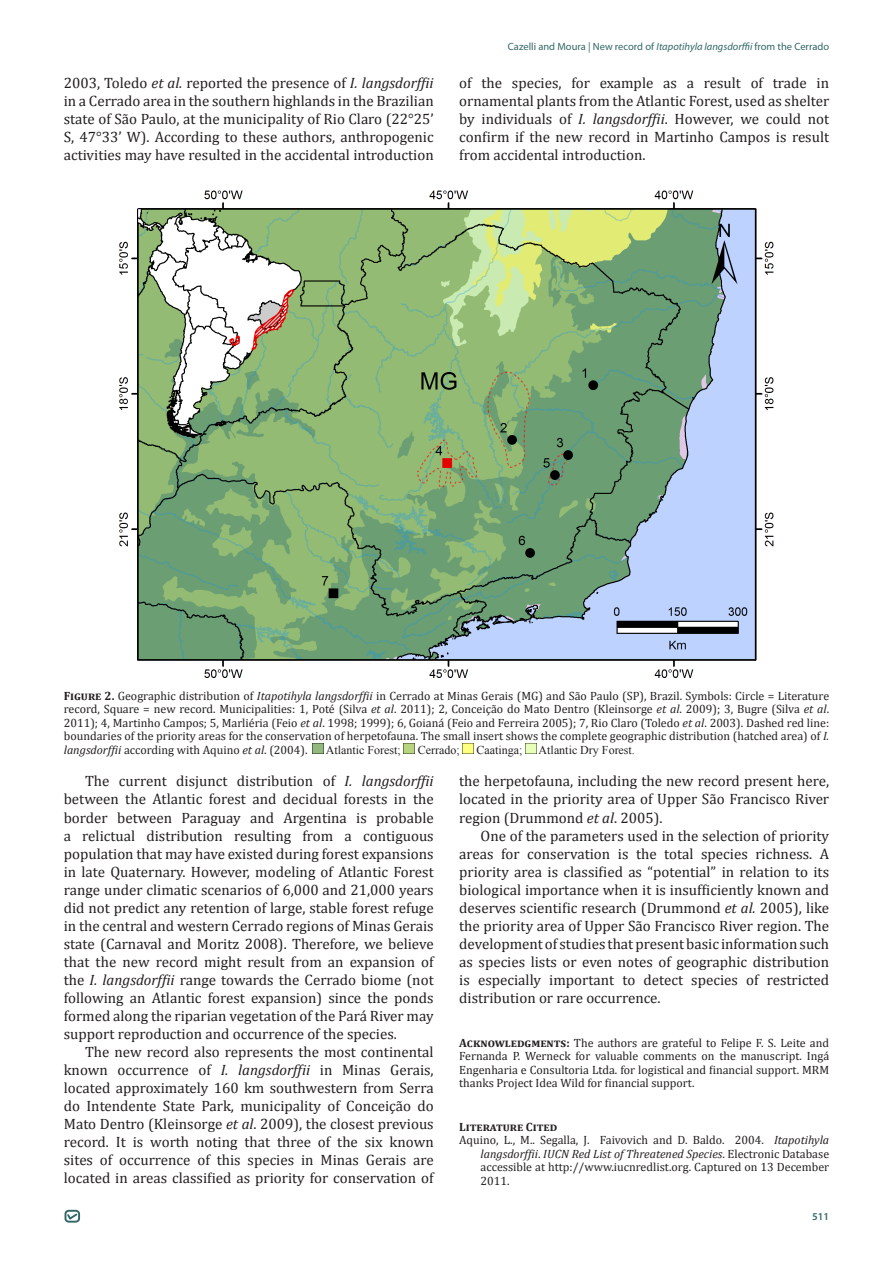
<style>
.page{position:relative;width:893px;height:1263px;background:#fff}
.page>*{position:absolute;margin:0;border:0;box-sizing:border-box;transform-origin:0 0}
.t1{font:15px/18px "Cambria";color:#231f20;text-align:justify}
.t2{font:12px/13.5px "Cambria";color:#231f20;text-align:justify}
.t3{font:12px "Times New Roman";color:#231f20}
.t4{font:700 12px "Cambria";color:#231f20}
.t5{font:10.5px "Myriad Pro";color:#336767}
.t6{font:600 10.5px "Myriad Pro";color:#336767}
.s1{font-style:italic}
.s2{font-weight:700}
</style>
<div class="page">
<div style="left:65px;top:1210px;width:15px;height:12px;border:2px solid #326667;border-radius:3px"></div>
<svg style="left:66px;top:1212px;width:13px;height:9px"></svg>
<img style="left:119px;top:190px;width:655px;height:488px">
<svg style="left:313px;top:743px;width:11px;height:11px"></svg>
<svg style="left:404px;top:743px;width:11px;height:11px"></svg>
<svg style="left:463px;top:743px;width:10px;height:11px"></svg>
<svg style="left:525px;top:743px;width:11px;height:11px"></svg>
<p class="t1" style="left:64px;top:74px;width:371px">2003, Toledo <span class="s1">et al.</span> reported the presence of <span class="s1">I. langsdorffii </span>in a Cerrado area in the southern highlands in the Brazilian state of São Paulo, at the municipality of Rio Claro (22°25’ S, 47°33’ W). According to these authors, anthropogenic activities may have resulted in the accidental introduction</p>
<p class="t5" style="left:508px;top:40px;width:323px">Cazelli and Moura | New record of <span class="s1">Itapotihyla langsdorffii</span> from the Cerrado</p>
<p class="t1" style="left:459px;top:74px;width:371px">of the species, for example as a result of trade in ornamental plants from the Atlantic Forest, used as shelter by individuals of <span class="s1">I. langsdorffii</span>. However, we could not confirm if the new record in Martinho Campos is result from accidental introduction.</p>
<p class="t2" style="left:64px;top:689px;width:767px"><span class="s2">Figure 2.</span> Geographic distribution of <span class="s1">Itapotihyla langsdorffii</span> in Cerrado at Minas Gerais (MG) and São Paulo (SP), Brazil. Symbols: Circle = Literature record, Square = new record. Municipalities: 1, Poté (Silva <span class="s1">et al</span>. 2011); 2, Conceição do Mato Dentro (Kleinsorge <span class="s1">et al</span>. 2009); 3, Bugre (Silva <span class="s1">et al</span>.<br>2011); 4, Martinho Campos; 5, Marliéria (Feio <span class="s1">et al</span>. 1998; 1999); 6, Goianá (Feio and Ferreira 2005); 7, Rio Claro (Toledo <span class="s1">et al</span>. 2003). Dashed red line: boundaries of the priority areas for the conservation of herpetofauna. The small insert shows the complete geographic distribution (hatched area) of <span class="s1">I. langsdorffii</span> according with Aquino <span class="s1">et al</span>. (2004).</p>
<p class="t3" style="left:326px;top:742px;width:76px">Atlantic Forest;</p>
<p class="t3" style="left:418px;top:742px;width:43px">Cerrado;</p>
<p class="t3" style="left:476px;top:742px;width:47px">Caatinga;</p>
<p class="t3" style="left:539px;top:742px;width:98px">Atlantic Dry Forest.</p>
<p class="t1" style="left:64px;top:772px;width:371px;text-indent:21px">The current disjunct distribution of <span class="s1">I. langsdorffii </span>between the Atlantic forest and decidual forests in the border between Paraguay and Argentina is probable a relictual distribution resulting from a contiguous population that may have existed during forest expansions in late Quaternary. However, modeling of Atlantic Forest range under climatic scenarios of 6,000 and 21,000 years did not predict any retention of large, stable forest refuge in the central and western Cerrado regions of Minas Gerais state (Carnaval and Moritz 2008). Therefore, we believe that the new record might result from an expansion of the <span class="s1">I. langsdorffii</span> range towards the Cerrado biome (not following an Atlantic forest expansion) since the ponds formed along the riparian vegetation of the Pará River may support reproduction and occurrence of the species.</p>
<p class="t1" style="left:64px;top:1042px;width:371px;text-indent:21px">The new record also represents the most continental known occurrence of <span class="s1">I. langsdorffii</span> in Minas Gerais, located approximately 160 km southwestern from Serra do Intendente State Park, municipality of Conceição do Mato Dentro (Kleinsorge <span class="s1">et al</span>. 2009), the closest previous record. It is worth noting that three of the six known sites of occurrence of this species in Minas Gerais are located in areas classified as priority for conservation of</p>
<p class="t1" style="left:459px;top:772px;width:371px">the herpetofauna, including the new record present here, located in the priority area of Upper São Francisco River region (Drummond <span class="s1">et al</span>. 2005).</p>
<p class="t1" style="left:459px;top:826px;width:371px;text-indent:21px">One of the parameters used in the selection of priority areas for conservation is the total species richness. A priority area is classified as “potential” in relation to its biological importance when it is insufficiently known and deserves scientific research (Drummond <span class="s1">et al.</span> 2005), like the priority area of Upper São Francisco River region. The development of studies that present basic information such as species lists or even notes of geographic distribution is especially important to detect species of restricted distribution or rare occurrence.</p>
<p class="t2" style="left:459px;top:1036px;width:371px"><span class="s2">Acknowledgments:</span> The authors are grateful to Felipe F. S. Leite and Fernanda P. Werneck for valuable comments on the manuscript. Ingá Engenharia e Consultoria Ltda. for logistical and financial support. MRM thanks Project Idea Wild for financial support.</p>
<p class="t4" style="left:459px;top:1119px;width:100px">Literature Cited</p>
<p class="t2" style="left:481px;top:1133px;width:350px;text-indent:-21px">Aquino, L., M.. Segalla, J. Faivovich and D. Baldo. 2004. <span class="s1">Itapotihyla langsdorffii</span>. <span class="s1">IUCN Red List of Threatened Species</span>. Electronic Database accessible at http://www.iucnredlist.org. Captured on 13 December 2011.</p>
<p class="t6" style="left:812px;top:1209px;width:18px">511</p>
</div>
